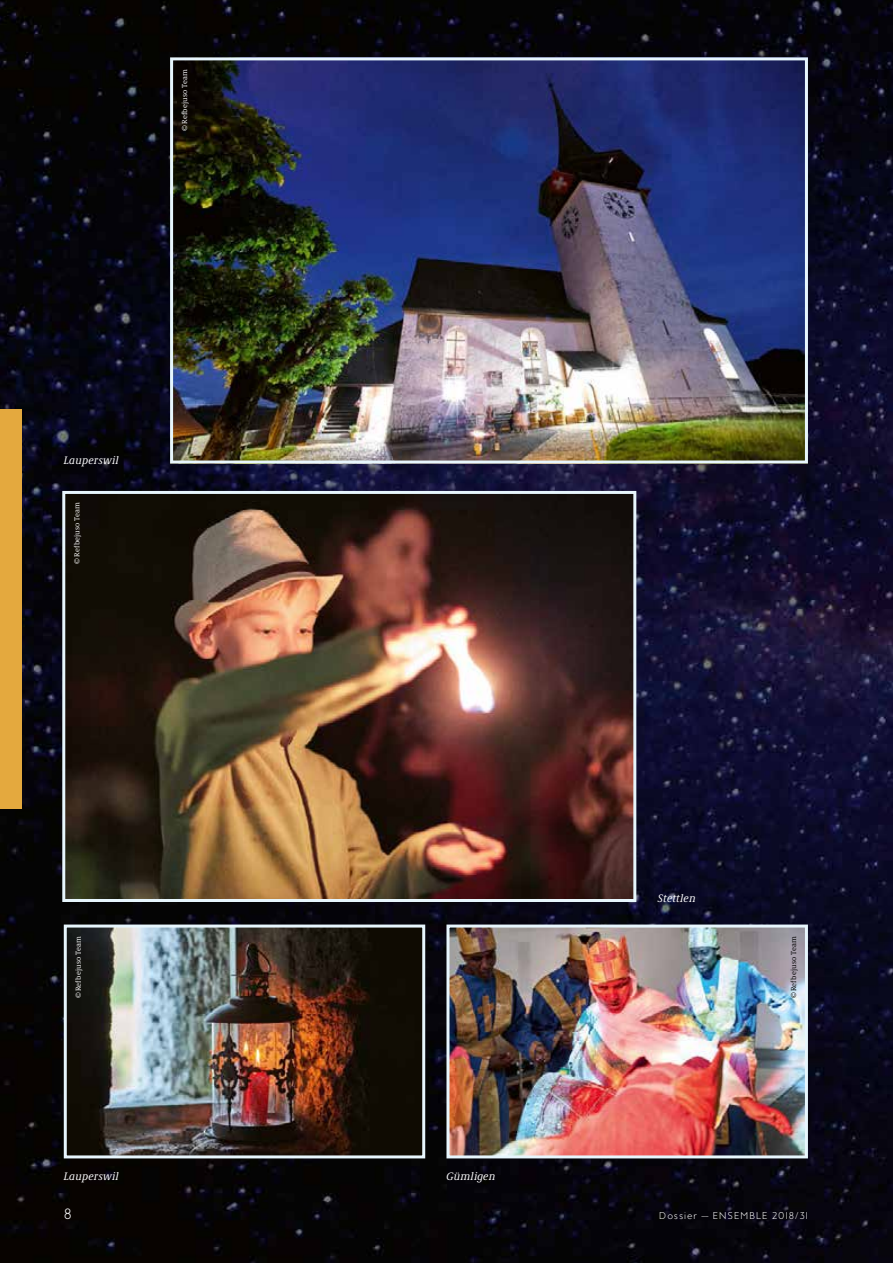
<style>
.page{position:relative;width:893px;height:1263px;background:#fff}
.page>*{position:absolute;margin:0;border:0;box-sizing:border-box;transform-origin:0 0}
.t1{font:300 13.5px "MB Empire";color:#fff}
.t2{font:italic 11.25px "Demos Next Pro";letter-spacing:.02em;color:#fff}
.t3{font:300 9px "MB Empire";letter-spacing:.11em;color:#fff}
.t4{font:7.5px "Demos Next Pro";letter-spacing:.02em;color:#fff}
.t5{font:7.5px "Demos Next Pro";letter-spacing:.02em;color:#000}
</style>
<div class="page">
<img style="left:0;top:0;width:893px;height:1263px">
<img style="left:174px;top:61px;width:630px;height:398px">
<div style="left:170px;top:57px;width:638px;height:406px;border:3px solid #e7f6fd"></div>
<img style="left:66px;top:495px;width:566px;height:403px">
<div style="left:62px;top:491px;width:574px;height:411px;border:3px solid #e7f6fd"></div>
<img style="left:450px;top:928px;width:354px;height:226px">
<div style="left:446px;top:924px;width:362px;height:234px;border:3px solid #e7f6fd"></div>
<img style="left:68px;top:928px;width:353px;height:226px">
<div style="left:64px;top:924px;width:361px;height:234px;border:3px solid #e7f6fd"></div>
<div style="left:0;top:409px;width:21px;height:400px;background:#e4a93e"></div>
<p class="t4" style="left:180px;top:131px;width:64px;rotate:-90deg">© Refbejuso Team</p>
<h2 class="t2" style="left:64px;top:452px;width:56px">Lauperswil</h2>
<p class="t4" style="left:72px;top:564px;width:64px;rotate:-90deg">© Refbejuso Team</p>
<h2 class="t2" style="left:658px;top:891px;width:39px">Stettlen</h2>
<p class="t4" style="left:73px;top:998px;width:64px;rotate:-90deg">© Refbejuso Team</p>
<p class="t5" style="left:789px;top:998px;width:64px;rotate:-90deg">© Refbejuso Team</p>
<h2 class="t2" style="left:64px;top:1168px;width:56px">Lauperswil</h2>
<h2 class="t2" style="left:446px;top:1168px;width:50px">Gümligen</h2>
<h1 class="t1" style="left:64px;top:1205px;width:10px">8</h1>
<p class="t3" style="left:659px;top:1209px;width:150px">Dossier —– ENSEMBLE 2018/31</p>
</div>
